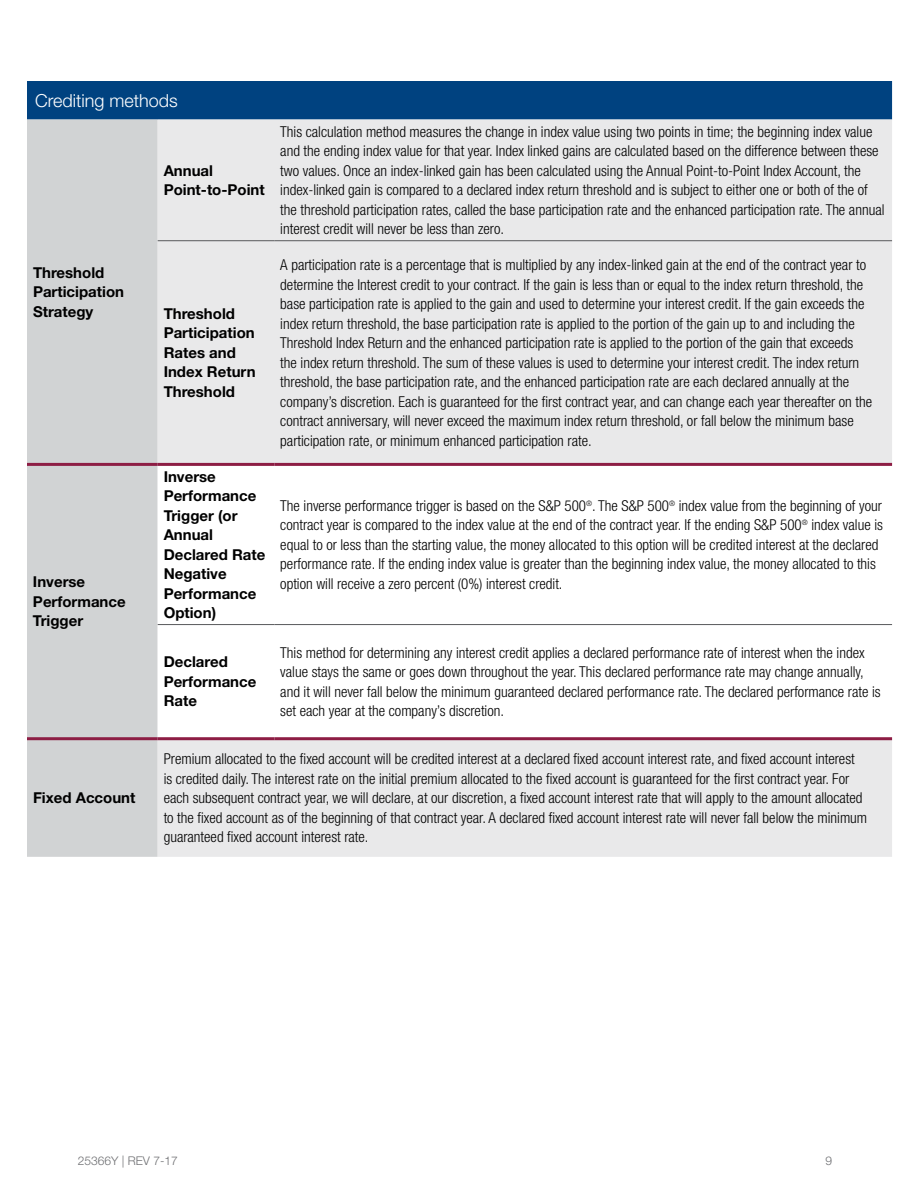
<style>
.page{position:relative;width:918px;height:1188px;background:#fff}
.page>*{position:absolute;margin:0;border:0;box-sizing:border-box;transform-origin:0 0}
.t1{font:300 18px "Helvetica Neue LT Std";color:#fff}
.t2{font:300 condensed 15px/19.5px "Helvetica Neue LT Std";color:#000}
.t3{font:700 15px/19.5px "Helvetica Neue LT Std";color:#000}
.t4{font:300 12px "Helvetica Neue LT Std";color:#6d6e71}
</style>
<div class="page">
<div style="left:28px;top:82px;width:863px;height:37px;background:#004280"></div>
<div style="left:27px;top:81px;width:865px;height:39px;border:2px solid #004280"></div>
<div style="left:27px;top:120px;width:131px;height:737px;background:#d1d3d4"></div>
<div style="left:158px;top:120px;width:734px;height:737px;background:#e9e9ea"></div>
<svg style="left:158px;top:466px;width:734px;height:271px"></svg>
<hr style="left:158px;top:624px;width:116px;height:1px;background:#58595b">
<hr style="left:274px;top:624px;width:618px;height:1px;background:#58595b">
<hr style="left:27px;top:737px;width:131px;height:3px;background:#8d1d44">
<hr style="left:158px;top:737px;width:116px;height:3px;background:#8d1d44">
<hr style="left:274px;top:737px;width:618px;height:3px;background:#8d1d44">
<hr style="left:27px;top:463px;width:131px;height:3px;background:#8d1d44">
<hr style="left:158px;top:240px;width:116px;height:1px;background:#58595b">
<hr style="left:274px;top:240px;width:618px;height:1px;background:#58595b">
<hr style="left:158px;top:463px;width:116px;height:3px;background:#8d1d44">
<hr style="left:274px;top:463px;width:618px;height:3px;background:#8d1d44">
<p class="t1" style="left:35px;top:89px;width:144px">Crediting methods</p>
<p class="t3" style="left:33px;top:262px;width:93px">Threshold<br>Participation<br>Strategy</p>
<p class="t3" style="left:33px;top:572px;width:94px">Inverse<br>Performance<br>Trigger</p>
<p class="t3" style="left:164px;top:160px;width:103px">Annual<br>Point-to-Point</p>
<p class="t3" style="left:164px;top:303px;width:93px">Threshold<br>Participation<br>Rates and<br>Index Return<br>Threshold</p>
<p class="t3" style="left:164px;top:466px;width:103px">Inverse<br>Performance<br>Trigger (or<br>Annual<br>Declared Rate<br>Negative<br>Performance<br>Option)</p>
<p class="t2" style="left:280px;top:122px;width:606px">This calculation method measures the change in index value using two points in time; the beginning index value and the ending index value for that year. Index linked gains are calculated based on the difference between these two values. Once an index-linked gain has been calculated using the Annual Point-to-Point Index Account, the index-linked gain is compared to a declared index return threshold and is subject to either one or both of the of the threshold participation rates, called the base participation rate and the enhanced participation rate. The annual interest credit will never be less than zero.</p>
<p class="t2" style="left:280px;top:255px;width:593px">A participation rate is a percentage that is multiplied by any index-linked gain at the end of the contract year to determine the Interest credit to your contract. If the gain is less than or equal to the index return threshold, the base participation rate is applied to the gain and used to determine your interest credit. If the gain exceeds the index return threshold, the base participation rate is applied to the portion of the gain up to and including the Threshold Index Return and the enhanced participation rate is applied to the portion of the gain that exceeds the index return threshold. The sum of these values is used to determine your interest credit. The index return threshold, the base participation rate, and the enhanced participation rate are each declared annually at the company’s discretion. Each is guaranteed for the first contract year, and can change each year thereafter on the contract anniversary, will never exceed the maximum index return threshold, or fall below the minimum base participation rate, or minimum enhanced participation rate.</p>
<p class="t2" style="left:280px;top:496px;width:604px">The inverse performance trigger is based on the S&amp;P 500<sup>®</sup>. The S&amp;P 500<sup>®</sup> index value from the beginning of your contract year is compared to the index value at the end of the contract year. If the ending S&amp;P 500<sup>®</sup> index value is equal to or less than the starting value, the money allocated to this option will be credited interest at the declared performance rate. If the ending index value is greater than the beginning index value, the money allocated to this option will receive a zero percent (0%) interest credit.</p>
<p class="t3" style="left:33px;top:788px;width:104px">Fixed Account</p>
<p class="t3" style="left:164px;top:652px;width:94px">Declared<br>Performance<br>Rate</p>
<p class="t2" style="left:280px;top:643px;width:602px">This method for determining any interest credit applies a declared performance rate of interest when the index value stays the same or goes down throughout the year. This declared performance rate may change annually, and it will never fall below the minimum guaranteed declared performance rate. The declared performance rate is set each year at the company’s discretion.</p>
<p class="t2" style="left:164px;top:749px;width:705px">Premium allocated to the fixed account will be credited interest at a declared fixed account interest rate, and fixed account interest<br>is credited daily. The interest rate on the initial premium allocated to the fixed account is guaranteed for the first contract year. For each subsequent contract year, we will declare, at our discretion, a fixed account interest rate that will apply to the amount allocated to the fixed account as of the beginning of that contract year. A declared fixed account interest rate will never fall below the minimum guaranteed fixed account interest rate.</p>
<p class="t4" style="left:78px;top:1154px;width:102px">25366Y | REV 7-17</p>
<p class="t4" style="left:826px;top:1154px;width:8px">9</p>
</div>
